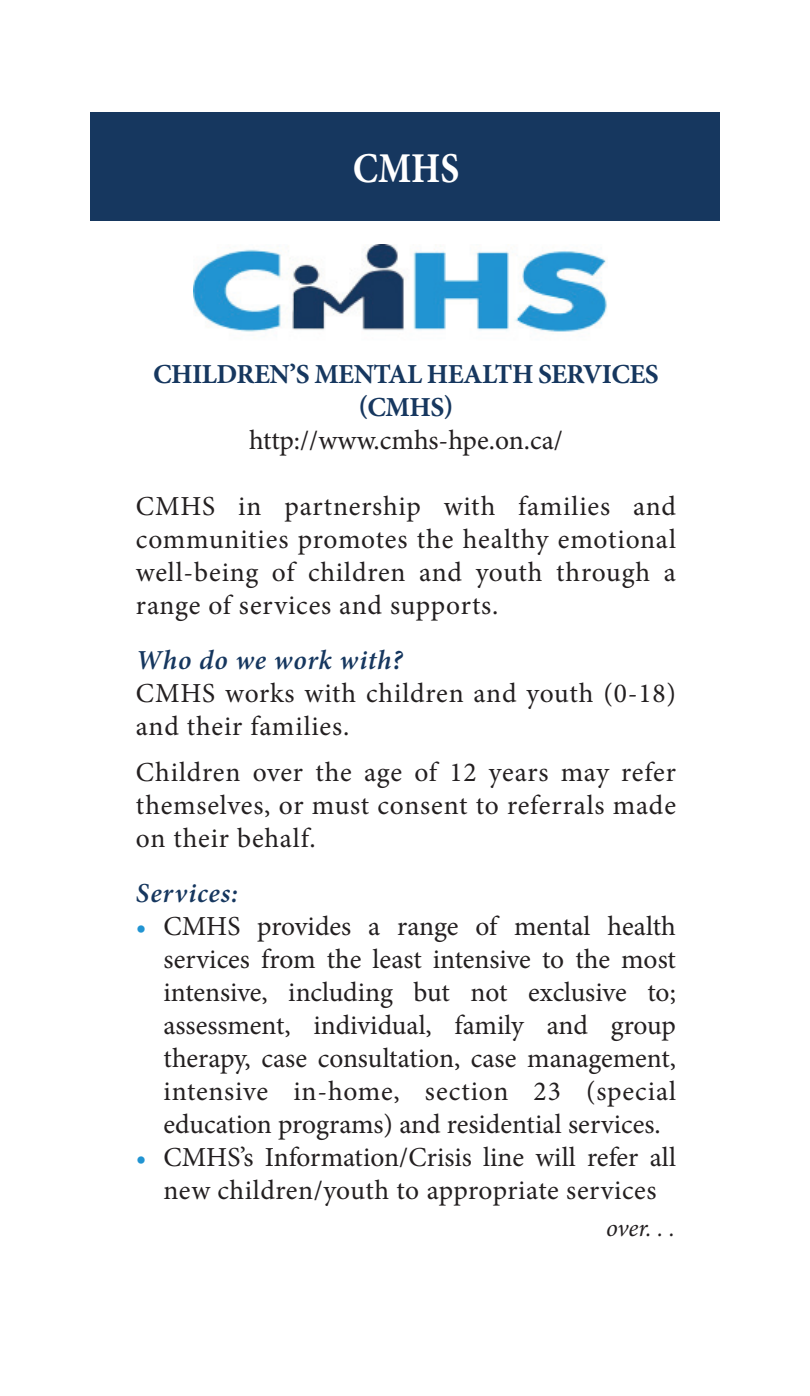
<style>
.page{position:relative;width:810px;height:1396px;background:#fff}
.page>*{position:absolute;margin:0;border:0;box-sizing:border-box;transform-origin:0 0}
.t1{font:700 42.5px "Minion Pro";color:#fff;scale:.88 1}
.t2{font:27.5px/33px "Minion Pro";letter-spacing:.02em;color:#231f20;text-align:justify}
.t3{font:700 27.5px/33px "Minion Pro";letter-spacing:-.02em;color:#16375f;text-align:center}
.t4{font:27.5px "Minion Pro";letter-spacing:-.005em;color:#231f20}
.t5{font:italic 600 27.5px "Minion Pro";letter-spacing:.03em;color:#16375f}
.t6{font:italic 25px "Minion Pro";color:#231f20}
.s1{color:#2194d2}
</style>
<div class="page">
<div style="left:90px;top:112px;width:630px;height:108px;background:#16375f"></div>
<img style="left:194px;top:244px;width:413px;height:88px">
<h1 class="t1" style="left:353px;top:139px;width:123px">CMHS</h1>
<p class="t3" style="left:153px;top:357px;width:505px">CHILDREN’S MENTAL HEALTH SERVICES (CMHS)</p>
<p class="t4" style="left:249px;top:421px;width:315px">http://www.cmhs-hpe.on.ca/</p>
<p class="t2" style="left:136px;top:490px;width:542px">CMHS in partnership with families and communities promotes the healthy emotional well-being of children and youth through a range of services and supports.</p>
<p class="t5" style="left:136px;top:641px;width:268px">Who do we work with?</p>
<p class="t2" style="left:136px;top:677px;width:541px">CMHS works with children and youth (0-18) and their families.</p>
<p class="t2" style="left:136px;top:756px;width:542px">Children over the age of 12 years may refer themselves, or must consent to referrals made on their behalf.</p>
<p class="t5" style="left:136px;top:874px;width:104px">Services:</p>
<p class="t2" style="left:163px;top:910px;width:514px;text-indent:-28px"><span class="s1">•</span> CMHS provides a range of mental health services from the least intensive to the most intensive, including but not exclusive to; assessment, individual, family and group therapy, case consultation, case management, intensive in-home, section 23 (special education programs) and residential services.</p>
<p class="t2" style="left:136px;top:1141px;width:542px;text-align:center"><span class="s1">•</span> CMHS’s Information/Crisis line will refer all new children/youth to appropriate services</p>
<p class="t6" style="left:606px;top:1211px;width:70px">over. . .</p>
</div>
